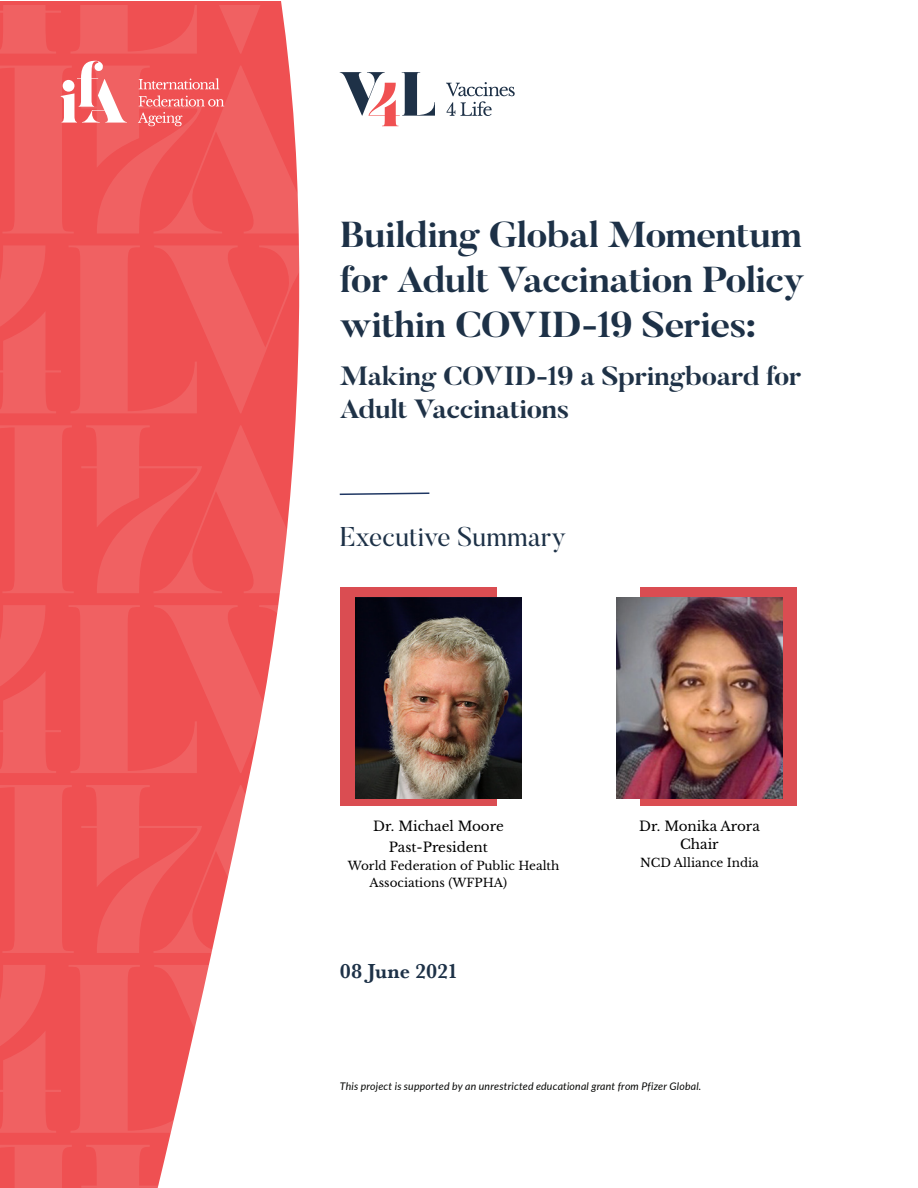
<style>
.page{position:relative;width:918px;height:1188px;background:#fff}
.page>*{position:absolute;margin:0;border:0;box-sizing:border-box;transform-origin:0 0}
.t1{font:700 35.85px/45px "Butler";letter-spacing:-.025em;color:#1d3147;text-align:justify;scale:1.09 1}
.t2{font:27px "Butler";color:#1d3147}
.t3{font:700 26.25px/33px "Butler";letter-spacing:-.02em;color:#1f3247;scale:1.09 1}
.t4{font:700 21px "Baskerville URW";letter-spacing:-.01em;color:#1d3147}
.t5{font:13.5px/18px "Libre Baskerville";color:#000;text-align:center}
.t6{font:12px/16.5px "Libre Baskerville";color:#000}
.t7{font:italic 10.5px "Lato";letter-spacing:.02em;color:#040503}
</style>
<div class="page">
<div style="left:640px;top:587px;width:157px;height:219px;background:#da4d52"></div>
<svg style="left:0;top:1px;width:299px;height:1187px;background:#f06466"></svg>
<svg style="left:69px;top:5px;width:230px;height:49px;background:#f06062"></svg>
<svg style="left:0;top:5px;width:61px;height:49px;background:#ef5c5d"></svg>
<svg style="left:69px;top:245px;width:231px;height:168px;background:#ef5859"></svg>
<svg style="left:0;top:245px;width:61px;height:168px;background:#ef5a5b"></svg>
<svg style="left:0;top:425px;width:74px;height:168px;background:#ef5b5c"></svg>
<svg style="left:81px;top:425px;width:218px;height:168px;background:#f05f60"></svg>
<svg style="left:69px;top:605px;width:230px;height:168px;background:#f17172"></svg>
<svg style="left:0;top:605px;width:61px;height:168px;background:#ef5a5b"></svg>
<svg style="left:0;top:785px;width:74px;height:168px;background:#ef5b5c"></svg>
<svg style="left:81px;top:785px;width:218px;height:168px"></svg>
<svg style="left:69px;top:965px;width:230px;height:168px"></svg>
<svg style="left:0;top:965px;width:61px;height:168px;background:#ef5a5b"></svg>
<svg style="left:0;top:1145px;width:74px;height:43px;background:#ef5b5c"></svg>
<svg style="left:81px;top:1145px;width:218px;height:43px"></svg>
<svg style="left:0;top:61px;width:299px;height:173px;background:#f06162"></svg>
<svg style="left:340px;top:72px;width:95px;height:54px"></svg>
<svg style="left:446px;top:82px;width:69px;height:34px"></svg>
<svg style="left:339px;top:492px;width:91px;height:4px"></svg>
<div style="left:340px;top:587px;width:157px;height:219px;background:#da4d52"></div>
<img style="left:355px;top:597px;width:167px;height:202px">
<img style="left:616px;top:597px;width:167px;height:202px">
<p class="t1" style="left:340px;top:212px;width:428px">Building Global Momentum for Adult Vaccination Policy within COVID-19 Series:</p>
<p class="t3" style="left:340px;top:359px;width:425px">Making COVID-19 a Springboard for<br>Adult Vaccinations</p>
<p class="t2" style="left:340px;top:519px;width:228px">Executive Summary</p>
<p class="t5" style="left:373px;top:816px;width:132px;line-height:21px">Dr. Michael Moore<br>Past-President</p>
<p class="t6" style="left:370px;top:858px;width:191px;text-indent:-22px">World Federation of Public Health<br>Associations (WFPHA)</p>
<p class="t4" style="left:340px;top:956px;width:120px">08 June 2021</p>
<p class="t5" style="left:639px;top:817px;width:122px">Dr. Monika Arora<br>Chair</p>
<p class="t6" style="left:640px;top:855px;width:120px">NCD Alliance India</p>
<p class="t7" style="left:340px;top:1079px;width:363px">This project is supported by an unrestricted educational grant from Pfizer Global.</p>
</div>
